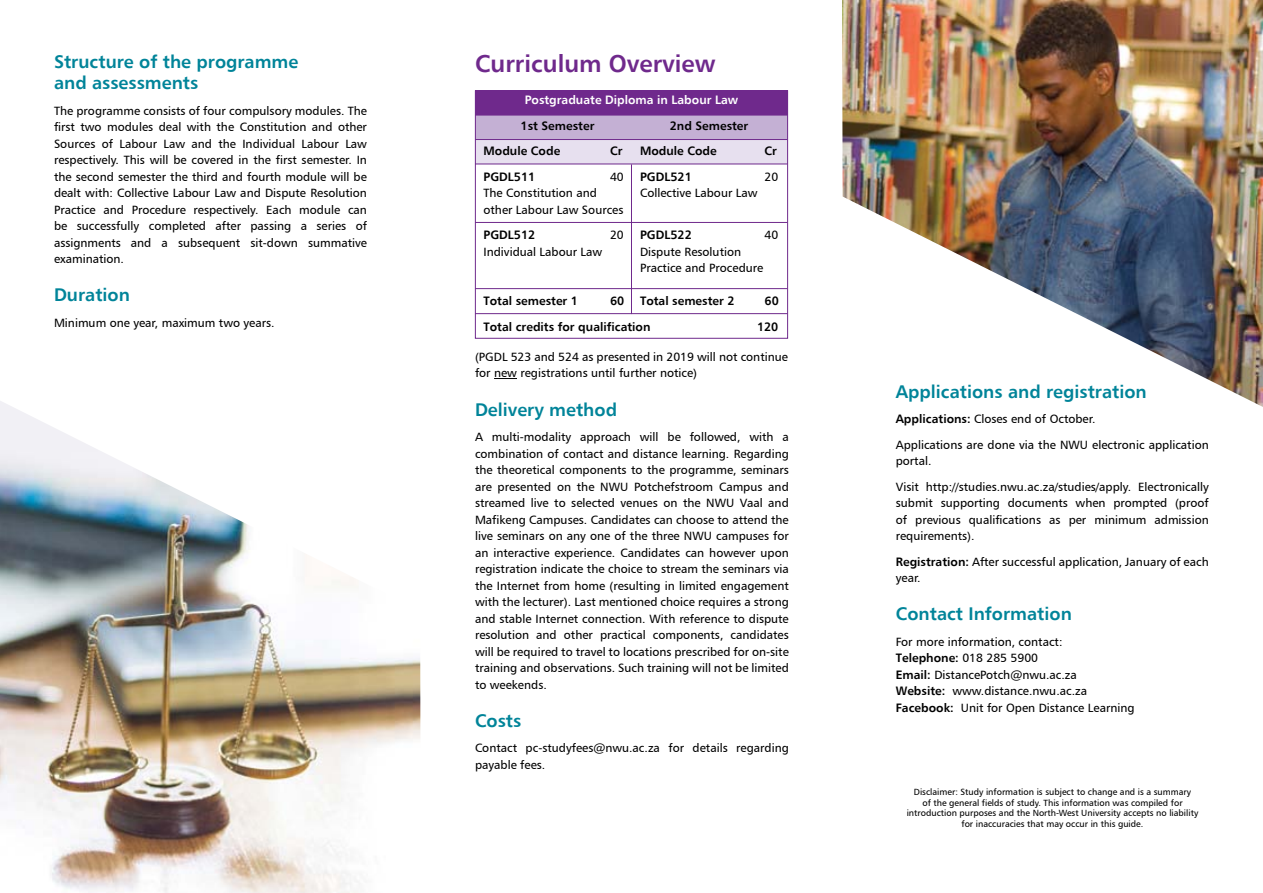
<style>
.page{position:relative;width:1263px;height:893px;background:#fff}
.page>*{position:absolute;margin:0;border:0;box-sizing:border-box;transform-origin:0 0}
.t1{font:24px "Humanist 777 BT Bold B";color:#6f298c}
.t2{font:18px/21.6px "Humanist 777 BT Bold B";color:#008499}
.t3{font:12px/16.5px "Humanist 777 BT Roman B";color:#000}
.t4{font:12px "Humanist 777 BT Bold B";color:#000}
.t5{font:12px "Humanist 777 BT Bold B";color:#fff}
.t6{font:9px/10.8px "Humanist 777 BT Roman B";color:#000;text-align:center}
.s1{font-family:"Humanist 777 BT Bold B"}
.s2{font-family:"Humanist 777 BT Roman B"}
</style>
<div class="page">
<div style="left:475px;top:115px;width:313px;height:25px;background:#c4b0d4"></div>
<div style="left:475px;top:140px;width:313px;height:24px;background:#e7e0ef"></div>
<div style="left:475px;top:90px;width:313px;height:25px;background:#6f298c"></div>
<hr style="left:631px;top:164px;width:1px;height:150px;background:#6f298c">
<hr style="left:475px;top:222px;width:312px;height:1px;background:#6f298c">
<hr style="left:475px;top:139px;width:312px;height:1px;background:#6f298c">
<hr style="left:475px;top:115px;width:312px;height:1px;background:#6f298c">
<hr style="left:475px;top:288px;width:312px;height:1px;background:#6f298c">
<hr style="left:475px;top:313px;width:312px;height:1px;background:#6f298c">
<div style="left:475px;top:90px;width:313px;height:249px;border:1px solid #6f298c"></div>
<hr style="left:475px;top:164px;width:312px;height:1px;background:#6f298c">
<svg style="left:494px;top:378px;width:23px;height:1px"></svg>
<img style="left:0;top:401px;width:421px;height:492px">
<img style="left:842px;top:0;width:421px;height:407px">
<h2 class="t2" style="left:54px;top:50px;width:246px">Structure of the programme and assessments</h2>
<p class="t3" style="left:54px;top:102px;width:314px;text-align:justify">The programme consists of four compulsory modules. The first two modules deal with the Constitution and other Sources of Labour Law and the Individual Labour Law respectively. This will be covered in the first semester. In the second semester the third and fourth module will be dealt with: Collective Labour Law and Dispute Resolution Practice and Procedure respectively. Each module can be successfully completed after passing a series of assignments and a subsequent sit-down summative examination.</p>
<h2 class="t2" style="left:54px;top:284px;width:78px">Duration</h2>
<p class="t3" style="left:54px;top:314px;width:222px">Minimum one year, maximum two years.</p>
<h1 class="t1" style="left:475px;top:49px;width:242px">Curriculum Overview</h1>
<p class="t5" style="left:525px;top:92px;width:215px">Postgraduate Diploma in Labour Law</p>
<p class="t4" style="left:521px;top:118px;width:75px">1st Semester</p>
<p class="t4" style="left:670px;top:118px;width:80px">2nd Semester</p>
<p class="t4" style="left:483px;top:143px;width:78px">Module Code</p>
<p class="t4" style="left:610px;top:143px;width:14px">Cr</p>
<p class="t4" style="left:640px;top:143px;width:78px">Module Code</p>
<p class="t4" style="left:764px;top:143px;width:14px">Cr</p>
<p class="t4" style="left:483px;top:169px;width:53px">PGDL511</p>
<p class="t3" style="left:610px;top:168px;width:15px">40</p>
<p class="t4" style="left:640px;top:169px;width:53px">PGDL521</p>
<p class="t3" style="left:764px;top:168px;width:15px">20</p>
<p class="t3" style="left:483px;top:185px;width:115px">The Constitution and</p>
<p class="t3" style="left:640px;top:185px;width:119px">Collective Labour Law</p>
<p class="t3" style="left:483px;top:201px;width:141px">other Labour Law Sources</p>
<p class="t4" style="left:483px;top:227px;width:53px">PGDL512</p>
<p class="t3" style="left:610px;top:227px;width:15px">20</p>
<p class="t4" style="left:640px;top:227px;width:53px">PGDL522</p>
<p class="t3" style="left:764px;top:227px;width:15px">40</p>
<p class="t3" style="left:483px;top:243px;width:120px">Individual Labour Law</p>
<p class="t3" style="left:640px;top:243px;width:125px">Dispute Resolution<br>Practice and Procedure</p>
<p class="t4" style="left:483px;top:293px;width:96px">Total semester 1</p>
<p class="t4" style="left:610px;top:293px;width:16px">60</p>
<p class="t4" style="left:640px;top:293px;width:96px">Total semester 2</p>
<p class="t4" style="left:764px;top:293px;width:16px">60</p>
<p class="t4" style="left:483px;top:319px;width:168px">Total credits for qualification</p>
<p class="t4" style="left:757px;top:319px;width:23px">120</p>
<p class="t3" style="left:475px;top:348px;width:314px">(PGDL 523 and 524 as presented in 2019 will not continue for new registrations until further notice)</p>
<h2 class="t2" style="left:475px;top:398px;width:144px">Delivery method</h2>
<p class="t3" style="left:475px;top:428px;width:315px;text-align:justify">A multi-modality approach will be followed, with a combination of contact and distance learning. Regarding the theoretical components to the programme, seminars are presented on the NWU Potchefstroom Campus and streamed live to selected venues on the NWU Vaal and Mafikeng Campuses. Candidates can choose to attend the live seminars on any one of the three NWU campuses for an interactive experience. Candidates can however upon registration indicate the choice to stream the seminars via the Internet from home (resulting in limited engagement with the lecturer). Last mentioned choice requires a strong and stable Internet connection. With reference to dispute resolution and other practical components, candidates will be required to travel to locations prescribed for on-site training and observations. Such training will not be limited to weekends.</p>
<h2 class="t2" style="left:475px;top:709px;width:48px">Costs</h2>
<p class="t3" style="left:475px;top:739px;width:315px">Contact pc-studyfees@nwu.ac.za for details regarding payable fees.</p>
<h2 class="t2" style="left:896px;top:380px;width:252px">Applications and registration</h2>
<p class="t3" style="left:896px;top:406px;width:314px;line-height:25.5px"><span class="s1">Applications:</span> Closes end of October.<br>Applications are done via the NWU electronic application</p>
<p class="t3" style="left:896px;top:448px;width:314px;line-height:25.5px">portal.<br>Visit http://studies.nwu.ac.za/studies/apply. Electronically</p>
<p class="t3" style="left:896px;top:495px;width:314px;text-align:justify">submit supporting documents when prompted (proof of previous qualifications as per minimum admission requirements).</p>
<p class="t3" style="left:896px;top:553px;width:314px"><span class="s1">Registration:</span> After successful application, January of each year.</p>
<h2 class="t2" style="left:896px;top:603px;width:178px">Contact Information</h2>
<p class="t3" style="left:896px;top:633px;width:168px">For more information, contact:</p>
<p class="t4" style="left:896px;top:651px;width:144px">Telephone: <span class="s2">018 285 5900</span></p>
<p class="t3" style="left:896px;top:666px;width:240px"><span class="s1">Email:</span> DistancePotch@nwu.ac.za<br><span class="s1">Website:</span> www.distance.nwu.ac.za<br><span class="s1">Facebook:</span> Unit for Open Distance Learning</p>
<p class="t6" style="left:907px;top:786px;width:293px">Disclaimer: Study information is subject to change and is a summary<br>of the general fields of study. This information was compiled for introduction purposes and the North-West University accepts no liability for inaccuracies that may occur in this guide.</p>
</div>
